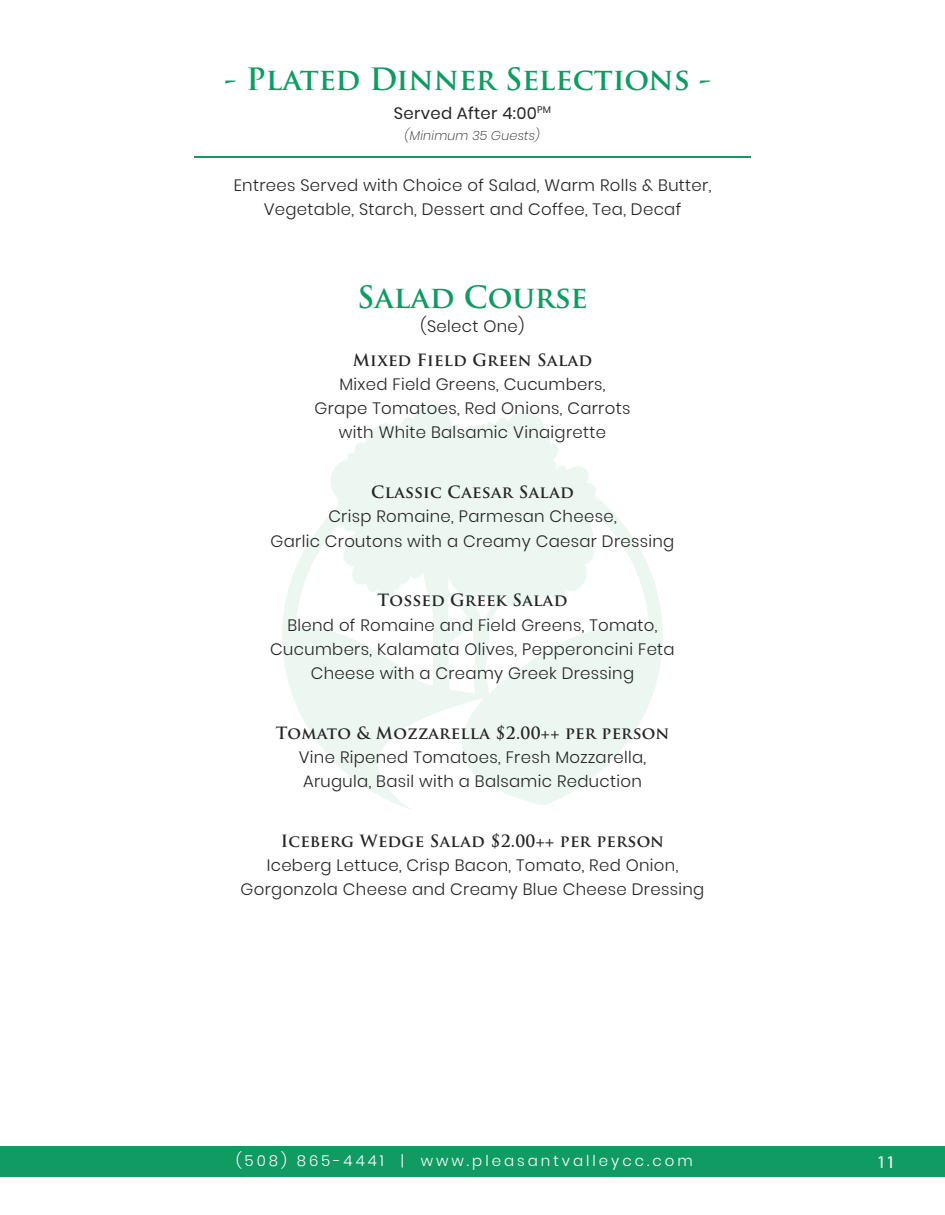
<style>
.page{position:relative;width:945px;height:1215px;background:#fff}
.page>*{position:absolute;margin:0;border:0;box-sizing:border-box;transform-origin:0 0}
.t1{font:700 30px "Trajan Pro";color:#109b63}
.t2{font:18px "Myriad Pro";color:#fff}
.t3{font:300 16.5px/24px "Poppins";letter-spacing:.02em;color:#252525;text-align:center}
.t4{font:700 16.5px "Trajan Pro";letter-spacing:.02em;color:#252525}
.t5{font:16.5px "Poppins";letter-spacing:.02em;color:#252525}
.t6{font:300 15px "Poppins";letter-spacing:.2em;color:#fff}
.t7{font:italic 200 12.75px "Poppins";letter-spacing:.02em;color:#221f1f}
</style>
<div class="page">
<div style="left:0;top:1146px;width:945px;height:31px;background:#109b63"></div>
<svg style="left:282px;top:406px;width:381px;height:403px;fill:#ecf7f2"></svg>
<hr style="left:194px;top:156px;width:557px;height:2px;background:#109b63">
<h1 class="t1" style="left:224px;top:64px;width:489px">- Plated Dinner Selections -</h1>
<p class="t7" style="left:405px;top:127px;width:137px">(Minimum 35 Guests)</p>
<p class="t5" style="left:394px;top:103px;width:159px">Served After 4:00<sup>PM</sup></p>
<p class="t3" style="left:234px;top:173px;width:479px">Entrees Served with Choice of Salad, Warm Rolls &amp; Butter,<br>Vegetable, Starch, Dessert and Coffee, Tea, Decaf</p>
<h1 class="t1" style="left:357px;top:282px;width:232px">Salad Course</h1>
<p class="t3" style="left:421px;top:314px;width:105px">(Select One)</p>
<p class="t4" style="left:353px;top:352px;width:241px">Mixed Field Green Salad</p>
<p class="t3" style="left:315px;top:373px;width:317px">Mixed Field Greens, Cucumbers,<br>Grape Tomatoes, Red Onions, Carrots with White Balsamic Vinaigrette</p>
<p class="t4" style="left:371px;top:484px;width:204px">Classic Caesar Salad</p>
<p class="t3" style="left:271px;top:505px;width:405px">Crisp Romaine, Parmesan Cheese,<br>Garlic Croutons with a Creamy Caesar Dressing</p>
<p class="t4" style="left:378px;top:592px;width:191px">Tossed Greek Salad</p>
<p class="t3" style="left:270px;top:613px;width:406px">Blend of Romaine and Field Greens, Tomato,<br>Cucumbers, Kalamata Olives, Pepperoncini Feta<br>Cheese with a Creamy Greek Dressing</p>
<p class="t4" style="left:276px;top:724px;width:395px">Tomato &amp; Mozzarella $2.00++ per person</p>
<p class="t3" style="left:299px;top:745px;width:349px;text-align:left">Vine Ripened Tomatoes, Fresh Mozzarella,<br>Arugula, Basil with a Balsamic Reduction</p>
<p class="t4" style="left:281px;top:832px;width:385px">Iceberg Wedge Salad $2.00++ per person</p>
<p class="t3" style="left:241px;top:853px;width:465px">Iceberg Lettuce, Crisp Bacon, Tomato, Red Onion,<br>Gorgonzola Cheese and Creamy Blue Cheese Dressing</p>
<p class="t6" style="left:236px;top:1151px;width:458px">(508) 865-4441 | www.pleasantvalleycc.com</p>
<p class="t2" style="left:877px;top:1151px;width:20px">11</p>
</div>
